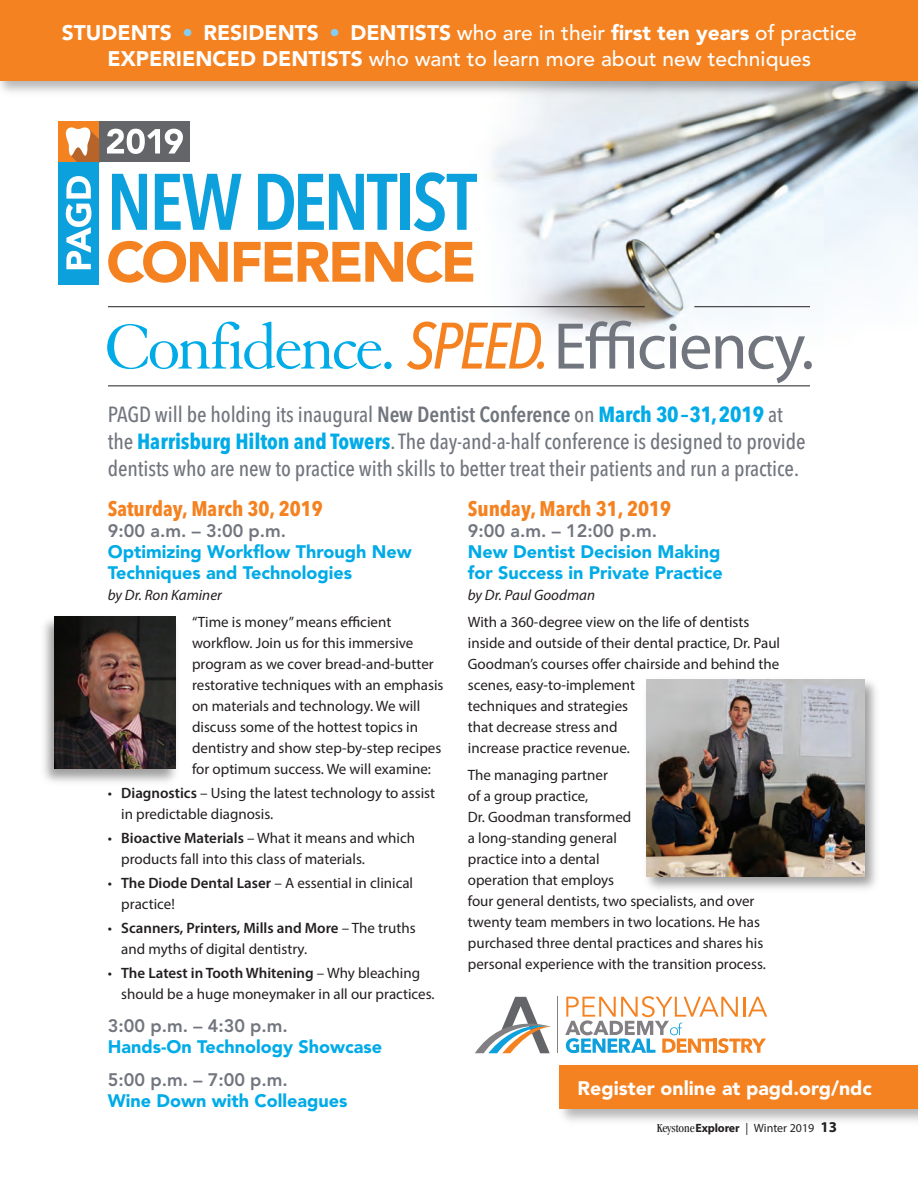
<style>
.page{position:relative;width:918px;height:1188px;background:#fff}
.page>*{position:absolute;margin:0;border:0;box-sizing:border-box;transform-origin:0 0}
.t1{font:69.45px "Granjon";letter-spacing:-.05em;color:#00abe7}
.t2{font:500 21.75px/27px "Avenir Next Condensed";letter-spacing:-.005em;color:#71757d}
.t3{font:900 21px "Avenir";color:#fff}
.t4{font:500 21px "Avenir";color:#fff}
.t5{font:700 21px "Avenir Next Condensed";color:#f58220}
.t6{font:900 19.5px "Avenir";color:#fff}
.t7{font:900 18px/21px "Avenir";color:#00abe7}
.t8{font:800 18px "Avenir";color:#71757d}
.t9{font:15px/21px "Myriad Pro";color:#231f20}
.t10{font:italic 15px "Myriad Pro";color:#231f20}
.t11{font:12px "Myriad Pro";color:#231f20}
.s1{font-weight:500;color:#84cef2}
.s2{font-weight:500}
.s3{font-weight:900}
.s4{font-family:"Avenir Next Condensed";font-weight:500;font-style:italic;font-size:64.8px;color:#f58220}
.s5{font-family:"Myriad Pro";font-size:66.45px;color:#71757d}
.s6{font-weight:600}
.s7{font-weight:700;color:#00abe7}
.s8{font-family:"Garamond";font-stretch:condensed;font-size:12.75px}
.s9{font-weight:700}
.s10{font-weight:700;font-size:15px}
</style>
<div class="page">
<img style="left:455px;top:101px;width:463px;height:234px">
<img style="left:0;top:81px;width:918px;height:20px">
<div style="left:0;top:0;width:918px;height:81px;background:#f58220"></div>
<svg style="left:475px;top:997px;width:76px;height:56px"></svg>
<hr style="left:558px;top:996px;width:1px;height:57px;background:#828083">
<svg style="left:565px;top:996px;width:202px;height:57px"></svg>
<svg style="left:108px;top:241px;width:120px;height:42px"></svg>
<svg style="left:234px;top:241px;width:239px;height:42px"></svg>
<svg style="left:112px;top:174px;width:35px;height:56px"></svg>
<svg style="left:155px;top:174px;width:86px;height:56px"></svg>
<svg style="left:258px;top:174px;width:139px;height:56px"></svg>
<div style="left:400px;top:174px;width:10px;height:56px;background:#0ca0dc"></div>
<svg style="left:414px;top:172px;width:63px;height:59px"></svg>
<div style="left:58px;top:162px;width:41px;height:123px;background:#0ca0dc"></div>
<div style="left:99px;top:122px;width:91px;height:40px;background:#646569"></div>
<div style="left:58px;top:122px;width:41px;height:40px;background:#f58220"></div>
<svg style="left:107px;top:129px;width:76px;height:25px"></svg>
<svg style="left:66px;top:176px;width:25px;height:93px"></svg>
<svg style="left:66px;top:127px;width:33px;height:35px"></svg>
<hr style="left:108px;top:306px;width:537px;height:1px;background:#231f20">
<hr style="left:694px;top:306px;width:116px;height:1px;background:#231f20">
<hr style="left:108px;top:385px;width:702px;height:1px;background:#231f20">
<img style="left:646px;top:679px;width:230px;height:210px">
<img style="left:646px;top:680px;width:219px;height:196px">
<img style="left:44px;top:616px;width:132px;height:166px">
<img style="left:54px;top:617px;width:122px;height:152px">
<img style="left:559px;top:1065px;width:359px;height:56px">
<div style="left:560px;top:1066px;width:358px;height:43px;background:#f58220"></div>
<p class="t3" style="left:62px;top:24px;width:796px">STUDENTS <span class="s1">•</span> RESIDENTS <span class="s1">•</span> DENTISTS <span class="s2">who are in their</span> first ten years <span class="s2">of practice</span></p>
<p class="t4" style="left:107px;top:50px;width:705px"><span class="s3">EXPERIENCED DENTISTS</span> who want to learn more about new techniques</p>
<p class="t1" style="left:105px;top:322px;width:711px">Confidence. <span class="s4">SPEED.</span><span class="s5">Efficiency.</span></p>
<p class="t2" style="left:108px;top:403px;width:700px">PAGD will be holding its inaugural <span class="s6">New Dentist Conference</span> on <span class="s7">March 30–31,2019</span> at the <span class="s7">Harrisburg Hilton and Towers</span>. The day-and-a-half conference is designed to provide dentists who are new to practice with skills to better treat their patients and run a practice.</p>
<p class="t5" style="left:108px;top:500px;width:217px">Saturday, March 30, 2019</p>
<p class="t8" style="left:108px;top:523px;width:180px">9:00 a.m. – 3:00 p.m.</p>
<p class="t7" style="left:108px;top:543px;width:305px">Optimizing Workflow Through New<br>Techniques and Technologies</p>
<p class="t10" style="left:108px;top:589px;width:116px">by Dr. Ron Kaminer</p>
<p class="t9" style="left:192px;top:613px;width:253px">“Time is money” means efficient workflow. Join us for this immersive program as we cover bread-and-butter restorative techniques with an emphasis on materials and technology. We will discuss some of the hottest topics in dentistry and show step-by-step recipes for optimum success. We will examine:</p>
<p class="t9" style="left:121px;top:784px;width:315px;text-indent:-13px">• <span class="s6">Diagnostics</span> – Using the latest technology to assist in predictable diagnosis.</p>
<p class="t9" style="left:121px;top:829px;width:295px;text-indent:-14px">• <span class="s6">Bioactive Materials</span> – What it means and which products fall into this class of materials.</p>
<p class="t9" style="left:121px;top:874px;width:293px;text-indent:-14px">• <span class="s6">The Diode Dental Laser</span> – A essential in clinical practice!</p>
<p class="t9" style="left:121px;top:919px;width:296px;text-indent:-13px">• <span class="s6">Scanners, Printers, Mills and More</span> – The truths and myths of digital dentistry.</p>
<p class="t9" style="left:121px;top:964px;width:315px;text-indent:-13px">• <span class="s6">The Latest in Tooth Whitening</span> – Why bleaching should be a huge moneymaker in all our practices.</p>
<p class="t8" style="left:108px;top:1018px;width:182px">3:00 p.m. – 4:30 p.m.</p>
<p class="t7" style="left:108px;top:1038px;width:276px">Hands-On Technology Showcase</p>
<p class="t8" style="left:108px;top:1072px;width:182px">5:00 p.m. – 7:00 p.m.</p>
<p class="t7" style="left:108px;top:1092px;width:241px">Wine Down with Colleagues</p>
<p class="t5" style="left:468px;top:500px;width:205px">Sunday, March 31, 2019</p>
<p class="t8" style="left:468px;top:523px;width:191px">9:00 a.m. – 12:00 p.m.</p>
<p class="t7" style="left:468px;top:543px;width:257px">New Dentist Decision Making for Success in Private Practice</p>
<p class="t10" style="left:468px;top:589px;width:129px">by Dr. Paul Goodman</p>
<p class="t9" style="left:468px;top:613px;width:314px">With a 360-degree view on the life of dentists inside and outside of their dental practice, Dr. Paul Goodman’s courses offer chairside and behind the scenes, easy-to-implement<br>techniques and strategies<br>that decrease stress and<br>increase practice revenue.</p>
<p class="t9" style="left:468px;top:766px;width:300px">The managing partner<br>of a group practice,<br>Dr. Goodman transformed<br>a long-standing general<br>practice into a dental<br>operation that employs<br>four general dentists, two specialists, and over twenty team members in two locations. He has purchased three dental practices and shares his personal experience with the transition process.</p>
<p class="t6" style="left:578px;top:1080px;width:296px">Register online at pagd.org/ndc</p>
<p class="t11" style="left:657px;top:1123px;width:182px"><span class="s8">Keystone</span><span class="s9">Explorer</span> | Winter 2019 <span class="s10">13</span></p>
</div>
